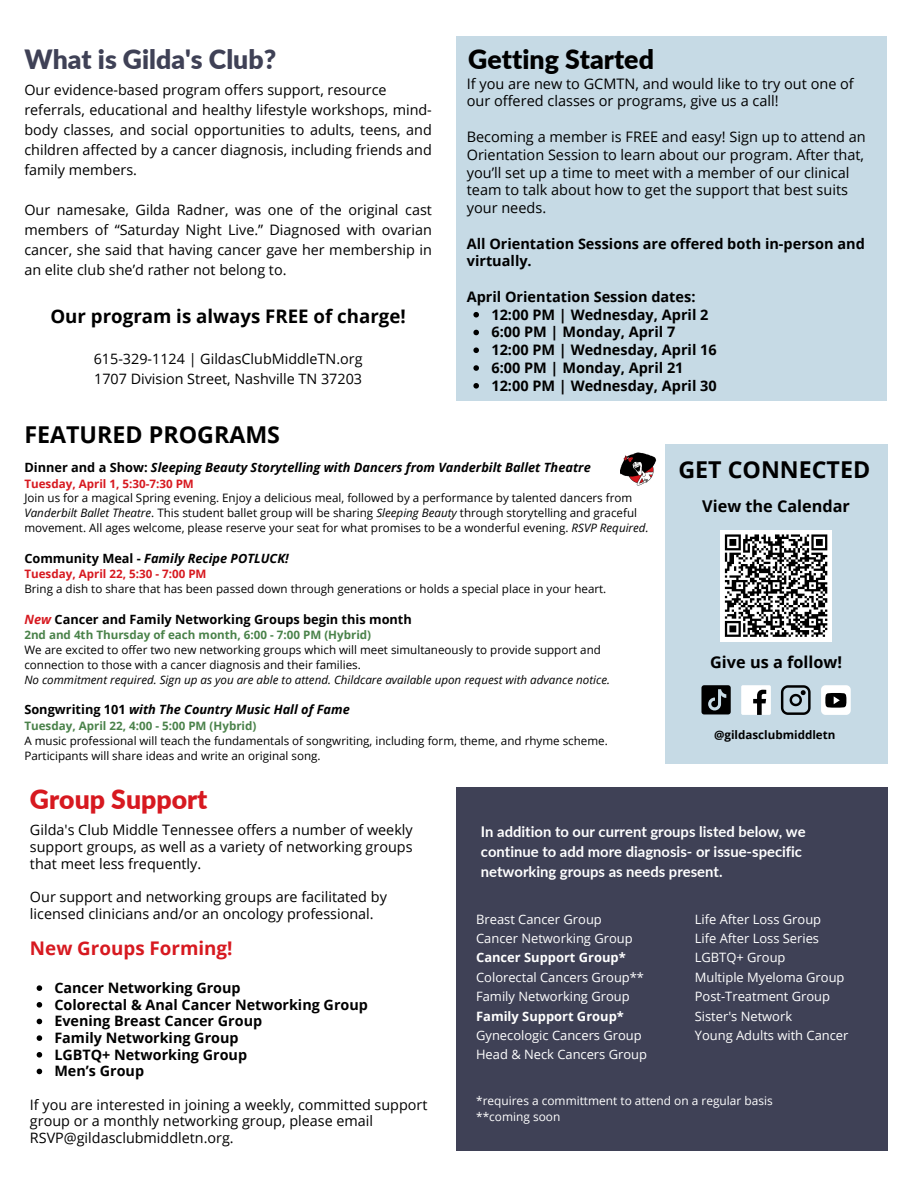
<style>
.page{position:relative;width:918px;height:1188px;background:#fff}
.page>*{position:absolute;margin:0;border:0;box-sizing:border-box;transform-origin:0 0}
.t1{font:900 26.7px "Lato";color:#000}
.t2{font:900 26.55px "Lato";color:#3f4156}
.t3{font:900 26.55px "Lato";color:#d71920}
.t4{font:700 23.25px "Open Sans";color:#000}
.t5{font:700 18.75px "Open Sans";color:#000}
.t6{font:700 18.75px "Open Sans";color:#d71920}
.t7{font:700 16.2px "Open Sans";color:#000}
.t8{font:700 14.85px/20px "Lato";color:#fff}
.t9{font:14.55px/17.7px "Open Sans";color:#000}
.t10{font:700 14.55px/17.7px "Open Sans";color:#000}
.t11{font:14.4px/20px "Open Sans";color:#000}
.t12{font:700 14.4px "Open Sans";color:#000}
.t13{font:12.9px "Open Sans";color:#fff}
.t14{font:700 12.9px "Open Sans";color:#fff}
.t15{font:italic 700 12.75px "Open Sans";color:#000}
.t16{font:700 12.75px "Open Sans";color:#000}
.t17{font:11.85px "Open Sans";color:#fff}
.t18{font:11.55px/14.9px "Open Sans";color:#000}
.t19{font:italic 11.55px "Open Sans";color:#000}
.t20{font:700 11.55px "Open Sans";color:#4a824a}
.t21{font:700 11.55px "Open Sans";color:#d71920}
.t22{font:700 11.55px "Open Sans";color:#000}
.s1{font-style:normal}
.s2{font-style:italic}
.s3{font-style:italic;color:#d71920}
</style>
<div class="page">
<div style="left:456px;top:788px;width:432px;height:363px;background:#3f4156"></div>
<div style="left:456px;top:37px;width:431px;height:364px;background:#c6dae5"></div>
<svg style="left:473px;top:312px;width:6px;height:5px"></svg>
<svg style="left:473px;top:330px;width:6px;height:5px"></svg>
<svg style="left:473px;top:347px;width:6px;height:6px"></svg>
<svg style="left:473px;top:365px;width:6px;height:6px"></svg>
<svg style="left:473px;top:383px;width:6px;height:6px"></svg>
<svg style="left:37px;top:985px;width:5px;height:6px"></svg>
<svg style="left:37px;top:1002px;width:5px;height:6px"></svg>
<svg style="left:37px;top:1019px;width:5px;height:5px"></svg>
<svg style="left:37px;top:1035px;width:5px;height:6px"></svg>
<svg style="left:37px;top:1052px;width:5px;height:6px"></svg>
<svg style="left:37px;top:1069px;width:5px;height:5px"></svg>
<div style="left:665px;top:444px;width:223px;height:320px;background:#c6dae5"></div>
<div style="left:720px;top:530px;width:112px;height:111px;background:#fff"></div>
<svg style="left:724px;top:534px;width:104px;height:103px"></svg>
<svg style="left:701px;top:685px;width:30px;height:29px"></svg>
<div style="left:741px;top:685px;width:29px;height:29px;background:#fff;border-radius:2px"></div>
<svg style="left:753px;top:690px;width:13px;height:24px"></svg>
<svg style="left:781px;top:685px;width:29px;height:29px"></svg>
<div style="left:821px;top:685px;width:29px;height:29px;background:#fff;border-radius:5px"></div>
<svg style="left:825px;top:693px;width:21px;height:15px"></svg>
<img style="left:620px;top:452px;width:36px;height:34px">
<h6 class="t2" style="left:24px;top:43px;width:253px">What is Gilda's Club?</h6>
<h3 class="t11" style="left:24px;top:80px;width:409px">Our evidence-based program offers support, resource referrals, educational and healthy lifestyle workshops, mind&shy;body classes, and social opportunities to adults, teens, and children affected by a cancer diagnosis, including friends and family members.</h3>
<h6 class="t11" style="left:24px;top:200px;width:409px;text-align:justify">Our namesake, Gilda Radner, was one of the original cast members of “Saturday Night Live.” Diagnosed with ovarian cancer, she said that having cancer gave her membership in an elite club she’d rather not belong to.</h6>
<h1 class="t5" style="left:50px;top:303px;width:357px">Our program is always FREE of charge!</h1>
<h6 class="t11" style="left:94px;top:349px;width:270px">615-329-1124 | GildasClubMiddleTN.org<br>1707 Division Street, Nashville TN 37203</h6>
<p class="t4" style="left:24px;top:419px;width:257px">FEATURED PROGRAMS</p>
<h6 class="t1" style="left:468px;top:42px;width:187px">Getting Started</h6>
<h5 class="t9" style="left:467px;top:74px;width:389px">If you are new to GCMTN, and would like to try out one of our offered classes or programs, give us a call!</h5>
<h5 class="t9" style="left:467px;top:128px;width:401px">Becoming a member is FREE and easy! Sign up to attend an Orientation Session to learn about our program. After that, you’ll set up a time to meet with a member of our clinical team to talk about how to get the support that best suits your needs.</h5>
<p class="t10" style="left:467px;top:234px;width:400px">All Orientation Sessions are offered both in-person and virtually.</p>
<p class="t10" style="left:467px;top:287px;width:230px">April Orientation Session dates:</p>
<p class="t10" style="left:491px;top:305px;width:219px">12:00 PM | Wednesday, April 2</p>
<p class="t10" style="left:491px;top:323px;width:185px">6:00 PM | Monday, April 7</p>
<p class="t10" style="left:491px;top:341px;width:227px">12:00 PM | Wednesday, April 16</p>
<h2 class="t10" style="left:491px;top:359px;width:194px">6:00 PM | Monday, April 21</h2>
<p class="t10" style="left:491px;top:376px;width:227px">12:00 PM | Wednesday, April 30</p>
<p class="t15" style="left:24px;top:458px;width:568px"><span class="s1">Dinner and a Show:</span> Sleeping Beauty Storytelling with Dancers from Vanderbilt Ballet Theatre</p>
<p class="t21" style="left:24px;top:475px;width:171px">Tuesday, April 1, 5:30-7:30 PM</p>
<p class="t18" style="left:24px;top:490px;width:626px">Join us for a magical Spring evening. Enjoy a delicious meal, followed by a performance by talented dancers from<br><span class="s2">Vanderbilt Ballet Theatre</span>. This student ballet group will be sharing <span class="s2">Sleeping Beauty</span> through storytelling and graceful movement. All ages welcome, please reserve your seat for what promises to be a wonderful evening. <span class="s2">RSVP Required.</span></p>
<p class="t15" style="left:24px;top:549px;width:266px"><span class="s1">Community Meal -</span> Family Recipe POTLUCK!</p>
<p class="t21" style="left:24px;top:566px;width:184px">Tuesday, April 22, 5:30 - 7:00 PM</p>
<h6 class="t18" style="left:24px;top:581px;width:584px">Bring a dish to share that has been passed down through generations or holds a special place in your heart.</h6>
<h4 class="t16" style="left:24px;top:610px;width:389px"><span class="s3">New</span> Cancer and Family Networking Groups begin this month</h4>
<p class="t20" style="left:24px;top:627px;width:348px">2nd and 4th Thursday of each month, 6:00 - 7:00 PM (Hybrid)</p>
<p class="t18" style="left:24px;top:642px;width:578px">We are excited to offer two new networking groups which will meet simultaneously to provide support and connection to those with a cancer diagnosis and their families.</p>
<p class="t19" style="left:24px;top:671px;width:587px">No commitment required. Sign up as you are able to attend. Childcare available upon request with advance notice.</p>
<p class="t15" style="left:24px;top:701px;width:327px"><span class="s1">Songwriting 101</span> with The Country Music Hall of Fame</p>
<p class="t20" style="left:24px;top:718px;width:234px">Tuesday, April 22, 4:00 - 5:00 PM (Hybrid)</p>
<p class="t18" style="left:24px;top:733px;width:585px">A music professional will teach the fundamentals of songwriting, including form, theme, and rhyme scheme.<br>Participants will share ideas and write an original song.</p>
<p class="t3" style="left:30px;top:783px;width:179px">Group Support</p>
<p class="t4" style="left:678px;top:453px;width:193px">GET CONNECTED</p>
<p class="t7" style="left:702px;top:495px;width:149px">View the Calendar</p>
<p class="t7" style="left:710px;top:650px;width:133px">Give us a follow!</p>
<p class="t22" style="left:714px;top:727px;width:123px">@gildasclubmiddletn</p>
<h1 class="t11" style="left:30px;top:821px;width:384px;line-height:16.6px;text-align:justify">Gilda's Club Middle Tennessee offers a number of weekly support groups, as well as a variety of networking groups that meet less frequently.</h1>
<h6 class="t11" style="left:30px;top:888px;width:358px;line-height:16.6px">Our support and networking groups are facilitated by licensed clinicians and/or an oncology professional.</h6>
<p class="t6" style="left:30px;top:935px;width:204px">New Groups Forming!</p>
<p class="t12" style="left:54px;top:978px;width:188px">Cancer Networking Group</p>
<p class="t12" style="left:54px;top:994px;width:315px">Colorectal &amp; Anal Cancer Networking Group</p>
<h1 class="t12" style="left:54px;top:1011px;width:209px">Evening Breast Cancer Group</h1>
<h6 class="t12" style="left:54px;top:1028px;width:186px">Family Networking Group</h6>
<h6 class="t12" style="left:54px;top:1044px;width:194px">LGBTQ+ Networking Group</h6>
<h3 class="t12" style="left:54px;top:1061px;width:91px">Men’s Group</h3>
<p class="t11" style="left:30px;top:1096px;width:399px;line-height:16.6px">If you are interested in joining a weekly, committed support group or a monthly networking group, please email<br>RSVP@gildasclubmiddletn.org.</p>
<h4 class="t8" style="left:481px;top:821px;width:326px">In addition to our current groups listed below, we continue to add more diagnosis- or issue-specific networking groups as needs present.</h4>
<p class="t13" style="left:476px;top:910px;width:127px">Breast Cancer Group</p>
<p class="t13" style="left:476px;top:929px;width:158px">Cancer Networking Group</p>
<p class="t14" style="left:476px;top:949px;width:151px">Cancer Support Group*</p>
<p class="t13" style="left:476px;top:968px;width:169px">Colorectal Cancers Group**</p>
<p class="t13" style="left:476px;top:987px;width:155px">Family Networking Group</p>
<p class="t14" style="left:476px;top:1007px;width:149px">Family Support Group*</p>
<p class="t13" style="left:476px;top:1026px;width:167px">Gynecologic Cancers Group</p>
<p class="t13" style="left:476px;top:1046px;width:172px">Head &amp; Neck Cancers Group</p>
<p class="t13" style="left:695px;top:910px;width:128px">Life After Loss Group</p>
<p class="t13" style="left:695px;top:929px;width:126px">Life After Loss Series</p>
<p class="t13" style="left:695px;top:949px;width:92px">LGBTQ+ Group</p>
<p class="t13" style="left:695px;top:968px;width:151px">Multiple Myeloma Group</p>
<p class="t13" style="left:695px;top:987px;width:137px">Post-Treatment Group</p>
<h2 class="t13" style="left:695px;top:1007px;width:99px">Sister's Network</h2>
<h4 class="t13" style="left:695px;top:1026px;width:155px">Young Adults with Cancer</h4>
<p class="t17" style="left:476px;top:1093px;width:298px">*requires a committment to attend on a regular basis</p>
<p class="t17" style="left:476px;top:1108px;width:86px">**coming soon</p>
</div>
